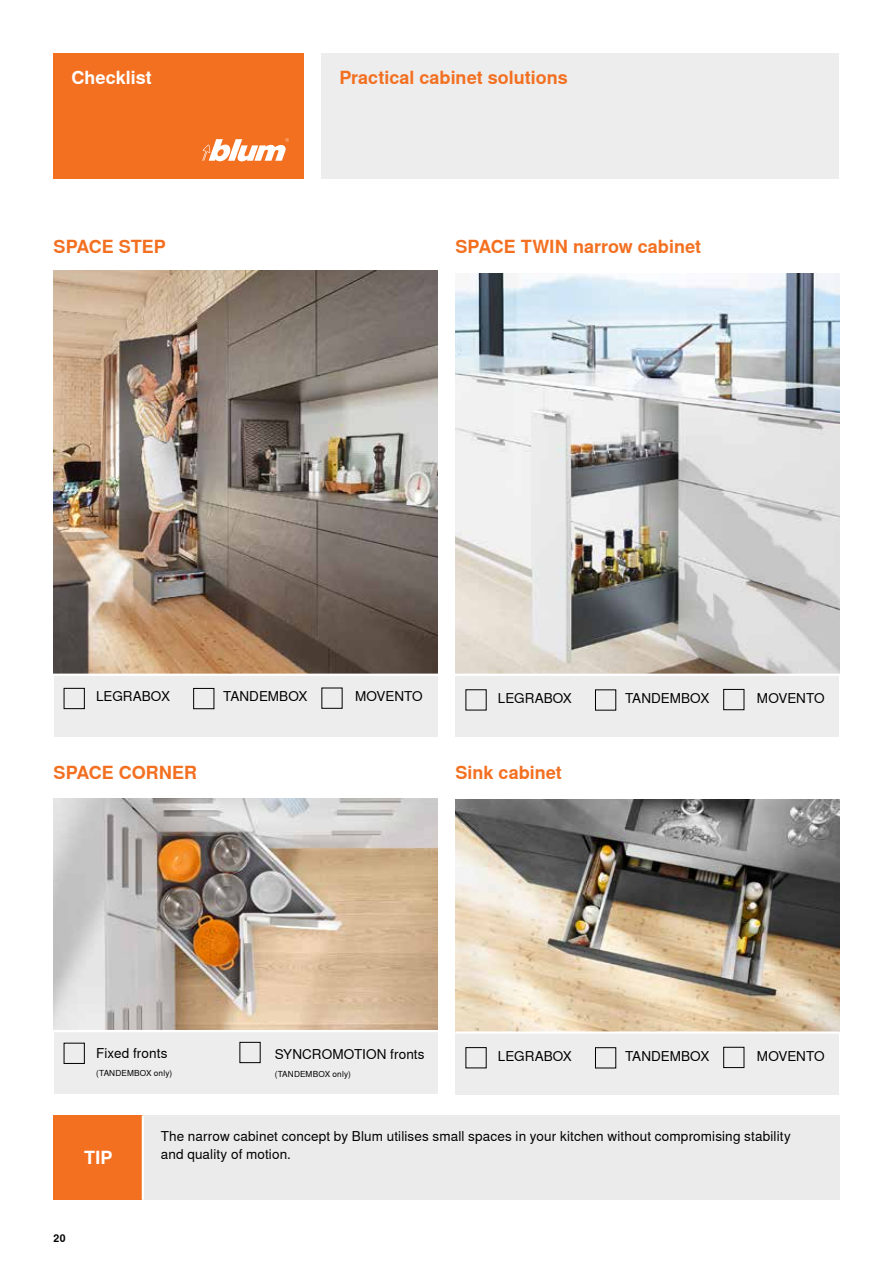
<style>
.page{position:relative;width:893px;height:1263px;background:#fff}
.page>*{position:absolute;margin:0;border:0;box-sizing:border-box;transform-origin:0 0}
.t1{font:700 18px "Nimbus Sans Global";color:#f37021}
.t2{font:700 18px "Nimbus Sans Global";color:#fff}
.t3{font:13.5px/18px "Nimbus Sans Global";letter-spacing:.01em;color:#000}
.t4{font:700 10.5px "Nimbus Sans Global";color:#000}
.t5{font:8.25px "Nimbus Sans Global";letter-spacing:.02em;color:#000}
</style>
<div class="page">
<div style="left:321px;top:54px;width:518px;height:125px;background:#ebebec"></div>
<div style="left:54px;top:54px;width:250px;height:125px;background:#f37021"></div>
<svg style="left:202px;top:138px;width:87px;height:23px"></svg>
<img style="left:54px;top:798px;width:384px;height:232px">
<div style="left:54px;top:1115px;width:89px;height:85px;background:#f37021"></div>
<div style="left:143px;top:1115px;width:696px;height:85px;background:#ebebec"></div>
<div style="left:455px;top:1031px;width:384px;height:63px;background:#ebebec"></div>
<div style="left:54px;top:1030px;width:384px;height:63px;background:#ebebec"></div>
<img style="left:455px;top:800px;width:384px;height:231px">
<img style="left:54px;top:270px;width:384px;height:404px">
<img style="left:455px;top:274px;width:384px;height:400px">
<div style="left:54px;top:675px;width:384px;height:62px;background:#ebebec"></div>
<div style="left:455px;top:675px;width:384px;height:62px;background:#ebebec"></div>
<div style="left:64px;top:688px;width:21px;height:21px;border:1px solid #000"></div>
<hr style="left:41px;top:674px;width:798px;height:2px;background:#fff">
<div style="left:723px;top:689px;width:21px;height:21px;border:1px solid #000"></div>
<div style="left:595px;top:1047px;width:21px;height:21px;border:1px solid #000"></div>
<div style="left:723px;top:1047px;width:21px;height:21px;border:1px solid #000"></div>
<hr style="left:142px;top:1115px;width:2px;height:85px;background:#fff">
<div style="left:64px;top:1043px;width:21px;height:21px;border:1px solid #000"></div>
<hr style="left:455px;top:1031px;width:384px;height:3px;background:#fff">
<hr style="left:54px;top:1030px;width:384px;height:2px;background:#fff">
<div style="left:239px;top:1042px;width:22px;height:21px;border:1px solid #000"></div>
<div style="left:193px;top:688px;width:21px;height:21px;border:1px solid #000"></div>
<h1 class="t2" style="left:71px;top:67px;width:82px">Checklist</h1>
<h1 class="t1" style="left:339px;top:67px;width:230px">Practical cabinet solutions</h1>
<h1 class="t1" style="left:54px;top:236px;width:114px">SPACE STEP</h1>
<h1 class="t1" style="left:455px;top:236px;width:247px">SPACE TWIN narrow cabinet</h1>
<p class="t3" style="left:96px;top:688px;width:76px">LEGRABOX</p>
<p class="t3" style="left:223px;top:688px;width:86px">TANDEMBOX</p>
<p class="t3" style="left:355px;top:688px;width:69px">MOVENTO</p>
<p class="t3" style="left:498px;top:689px;width:76px">LEGRABOX</p>
<p class="t3" style="left:625px;top:689px;width:86px">TANDEMBOX</p>
<p class="t3" style="left:757px;top:689px;width:69px">MOVENTO</p>
<h1 class="t1" style="left:54px;top:762px;width:145px">SPACE CORNER</h1>
<h1 class="t1" style="left:455px;top:762px;width:108px">Sink cabinet</h1>
<p class="t3" style="left:96px;top:1044px;width:73px">Fixed fronts</p>
<p class="t5" style="left:96px;top:1068px;width:78px">(TANDEMBOX only)</p>
<p class="t3" style="left:275px;top:1045px;width:151px">SYNCROMOTION fronts</p>
<p class="t5" style="left:275px;top:1069px;width:78px">(TANDEMBOX only)</p>
<p class="t3" style="left:498px;top:1047px;width:76px">LEGRABOX</p>
<p class="t3" style="left:625px;top:1047px;width:86px">TANDEMBOX</p>
<p class="t3" style="left:757px;top:1047px;width:69px">MOVENTO</p>
<h1 class="t2" style="left:84px;top:1147px;width:30px">TIP</h1>
<p class="t4" style="left:54px;top:1232px;width:14px">20</p>
<p class="t3" style="left:161px;top:1128px;width:632px">The narrow cabinet concept by Blum utilises small spaces in your kitchen without compromising stability and quality of motion.</p>
</div>
